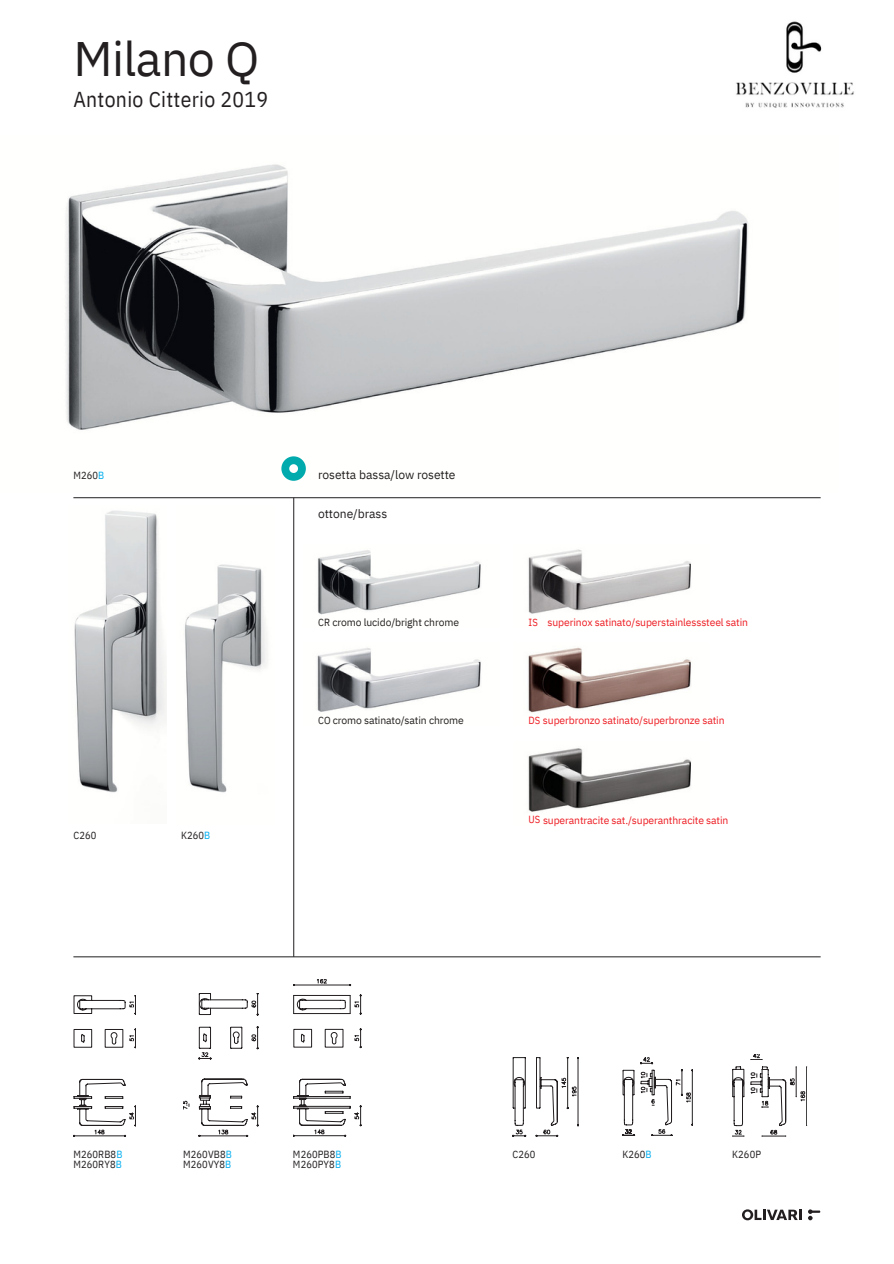
<style>
.page{position:relative;width:894px;height:1264px;background:#fff}
.page>*{position:absolute;margin:0;border:0;box-sizing:border-box;transform-origin:0 0}
.t1{font:48.3px "IBM Plex Sans";letter-spacing:-.015em;color:#231f20}
.t2{font:21.6px "IBM Plex Sans Cond";letter-spacing:.015em;color:#231f20}
.t3{font:12px "IBM Plex Sans";letter-spacing:-.005em;color:#231f20}
.t4{font:10.35px "IBM Plex Sans";letter-spacing:-.01em;color:#ed1c24}
.t5{font:10.35px/10.2px "IBM Plex Sans Cond";letter-spacing:.01em;color:#231f20}
.t6{font:10.35px "IBM Plex Sans";letter-spacing:-.01em;color:#231f20}
.t7{font:10.35px "IBM Plex Sans Cond";color:#ed1c24}
.s1{color:#00aeef}
.s2{font-family:"IBM Plex Sans Cond"}
</style>
<div class="page">
<hr style="left:73px;top:497px;width:747px;height:1px;background:#231f20">
<hr style="left:73px;top:956px;width:747px;height:1px;background:#231f20">
<hr style="left:293px;top:497px;width:1px;height:459px;background:#231f20">
<svg style="left:742px;top:1209px;width:59px;height:11px"></svg>
<svg style="left:808px;top:1209px;width:12px;height:11px"></svg>
<img style="left:65px;top:164px;width:684px;height:317px">
<img style="left:74px;top:510px;width:92px;height:283px">
<img style="left:185px;top:564px;width:83px;height:229px">
<img style="left:317px;top:647px;width:164px;height:65px">
<div style="left:281px;top:456px;width:25px;height:25px;background:#00aaad;border-radius:12px"></div>
<div style="left:289px;top:464px;width:9px;height:9px;background:#fff;border-radius:50%"></div>
<img style="left:317px;top:550px;width:164px;height:65px">
<img style="left:528px;top:549px;width:163px;height:65px">
<img style="left:528px;top:647px;width:163px;height:66px">
<img style="left:528px;top:748px;width:163px;height:64px">
<svg style="left:73px;top:995px;width:63px;height:141px"></svg>
<svg style="left:183px;top:1100px;width:6px;height:9px"></svg>
<svg style="left:198px;top:993px;width:61px;height:144px"></svg>
<svg style="left:293px;top:979px;width:69px;height:157px"></svg>
<svg style="left:512px;top:1057px;width:67px;height:79px"></svg>
<svg style="left:622px;top:1057px;width:71px;height:79px"></svg>
<svg style="left:732px;top:1054px;width:75px;height:83px"></svg>
<img style="left:736px;top:21px;width:118px;height:87px">
<p class="t1" style="left:73px;top:26px;width:187px">Milano Q</p>
<p class="t2" style="left:73px;top:85px;width:196px">Antonio Citterio 2019</p>
<p class="t5" style="left:73px;top:470px;width:32px">M260<span class="s1">B</span></p>
<h3 class="t5" style="left:73px;top:830px;width:24px">C260</h3>
<h3 class="t5" style="left:181px;top:830px;width:31px">K260<span class="s1">B</span></h3>
<p class="t3" style="left:318px;top:467px;width:139px">rosetta bassa/low rosette</p>
<p class="t3" style="left:318px;top:505px;width:71px">ottone/brass</p>
<h3 class="t6" style="left:318px;top:615px;width:142px"><span class="s2">CR</span> cromo lucido/bright chrome</h3>
<p class="t6" style="left:318px;top:713px;width:147px"><span class="s2">CO</span> cromo satinato/satin chrome</p>
<h3 class="t7" style="left:528px;top:615px;width:11px">IS</h3>
<p class="t4" style="left:547px;top:615px;width:202px">superinox satinato/superstainlesssteel satin</p>
<p class="t4" style="left:528px;top:713px;width:197px"><span class="s2">DS</span> superbronzo satinato/superbronze satin</p>
<p class="t4" style="left:528px;top:813px;width:201px"><span class="s2">US</span> superantracite sat./superanthracite satin</p>
<p class="t5" style="left:73px;top:1148px;width:50px">M260RB8<span class="s1">B<br></span>M260RY8<span class="s1">B</span></p>
<p class="t5" style="left:183px;top:1148px;width:50px">M260VB8<span class="s1">B<br></span>M260VY8<span class="s1">B</span></p>
<p class="t5" style="left:293px;top:1148px;width:50px">M260PB8<span class="s1">B<br></span>M260PY8<span class="s1">B</span></p>
<p class="t5" style="left:512px;top:1149px;width:24px">C260</p>
<h3 class="t5" style="left:622px;top:1149px;width:31px">K260<span class="s1">B</span></h3>
<p class="t5" style="left:732px;top:1149px;width:30px">K260P</p>
</div>
